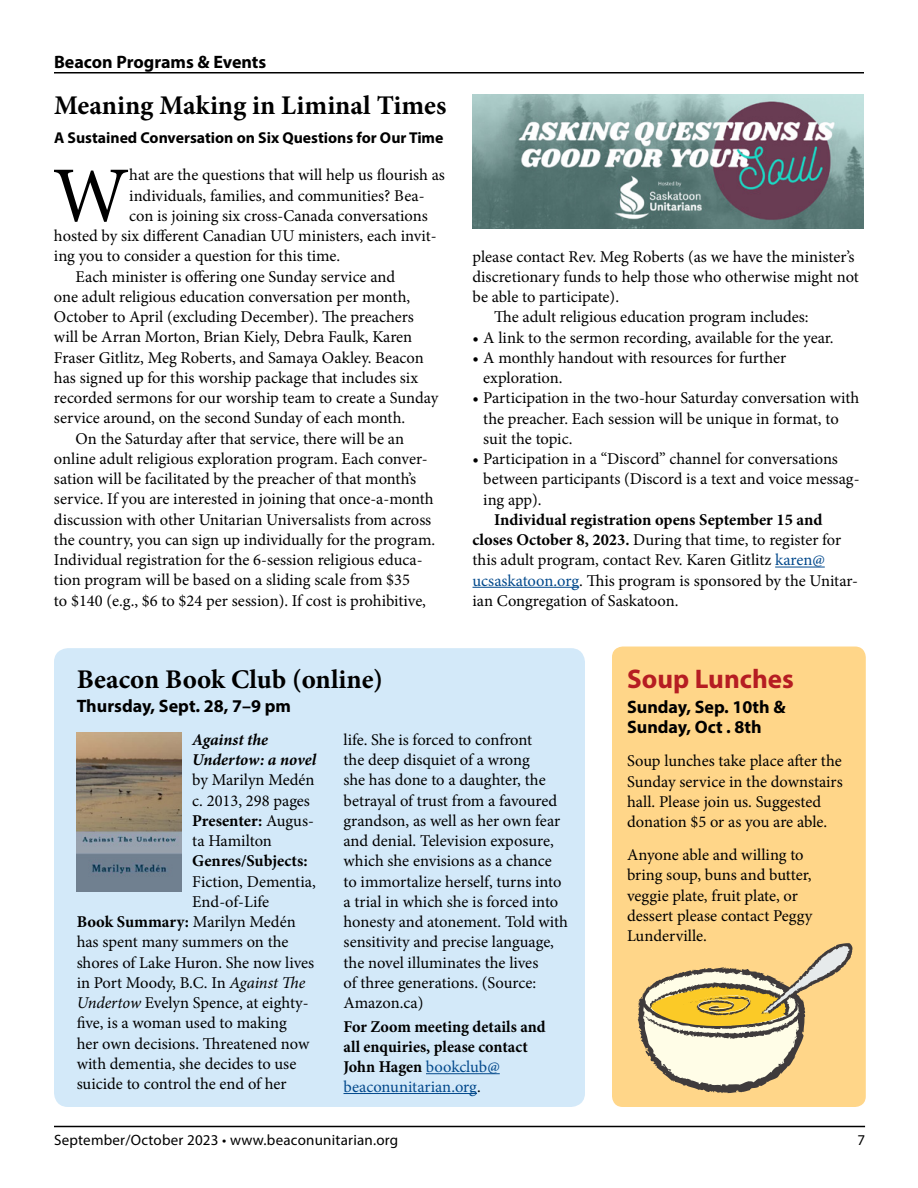
<style>
.page{position:relative;width:918px;height:1188px;background:#fff}
.page>*{position:absolute;margin:0;border:0;box-sizing:border-box;transform-origin:0 0}
.t1{font:78.75px "Minion Pro";color:#000}
.t2{font:700 27px "Minion Pro";color:#000}
.t3{font:700 27px "Myriad Pro";color:#b61d22}
.t4{font:700 18px/20.2px "Myriad Pro";color:#000}
.t5{font:16.5px/20.2px "Minion Pro";color:#000}
.t6{font:700 16.5px/19.8px "Minion Pro";color:#000}
.t7{font:italic 700 16.5px/20.2px "Minion Pro";letter-spacing:-.005em;color:#000}
.t8{font:700 15.75px "Myriad Pro";color:#000}
.t9{font:15px "Myriad Pro";letter-spacing:.015em;color:#000}
.s1{font-weight:700}
.s2{color:#02498c}
.s3{font-weight:400;color:#02498c}
.s4{font-weight:400}
.s5{font-style:italic}
</style>
<div class="page">
<hr style="left:54px;top:1126px;width:811px;height:1px;background:#000">
<hr style="left:54px;top:72px;width:810px;height:2px;background:#000">
<hr style="left:775px;top:567px;width:50px;height:1px;background:#02498c">
<hr style="left:472px;top:587px;width:107px;height:1px;background:#02498c">
<div style="left:54px;top:648px;width:531px;height:459px;background:#d3e9f9;border-radius:14px"></div>
<img style="left:77px;top:733px;width:104px;height:159px">
<hr style="left:426px;top:1073px;width:74px;height:1px;background:#02498c">
<hr style="left:344px;top:1093px;width:133px;height:1px;background:#02498c">
<div style="left:612px;top:647px;width:254px;height:460px;background:#ffd689;border-radius:11px"></div>
<svg style="left:637px;top:943px;width:216px;height:151px"></svg>
<img style="left:472px;top:94px;width:392px;height:134px">
<p class="t4" style="left:54px;top:51px;width:214px">Beacon Programs &amp; Events</p>
<h2 class="t2" style="left:54px;top:86px;width:394px">Meaning Making in Liminal Times</h2>
<p class="t8" style="left:54px;top:128px;width:391px">A Sustained Conversation on Six Questions for Our Time</p>
<h1 class="t1" style="left:53px;top:143px;width:78px">W</h1>
<p class="t5" style="left:129px;top:165px;width:317px">hat are the questions that will help us flourish as</p>
<p class="t5" style="left:129px;top:185px;width:297px">individuals, families, and communities? Bea-</p>
<p class="t5" style="left:129px;top:206px;width:300px">con is joining six cross-Canada conversations</p>
<p class="t5" style="left:54px;top:226px;width:384px">hosted by six different Canadian UU ministers, each invit-</p>
<p class="t5" style="left:54px;top:246px;width:288px">ing you to consider a question for this time.</p>
<p class="t5" style="left:76px;top:266px;width:321px">Each minister is offering one Sunday service and</p>
<p class="t5" style="left:54px;top:287px;width:358px">one adult religious education conversation per month,</p>
<p class="t5" style="left:54px;top:307px;width:361px">October to April (excluding December). The preachers</p>
<p class="t5" style="left:54px;top:327px;width:360px">will be Arran Morton, Brian Kiely, Debra Faulk, Karen</p>
<p class="t5" style="left:54px;top:347px;width:371px">Fraser Gitlitz, Meg Roberts, and Samaya Oakley. Beacon</p>
<p class="t5" style="left:54px;top:368px;width:366px">has signed up for this worship package that includes six</p>
<p class="t5" style="left:54px;top:388px;width:386px">recorded sermons for our worship team to create a Sunday</p>
<p class="t5" style="left:54px;top:408px;width:353px">service around, on the second Sunday of each month.</p>
<p class="t5" style="left:76px;top:428px;width:330px">On the Saturday after that service, there will be an</p>
<p class="t5" style="left:54px;top:449px;width:375px">online adult religious exploration program. Each conver-</p>
<p class="t5" style="left:54px;top:469px;width:364px">sation will be facilitated by the preacher of that month’s</p>
<p class="t5" style="left:54px;top:489px;width:381px">service. If you are interested in joining that once-a-month</p>
<p class="t5" style="left:54px;top:509px;width:379px">discussion with other Unitarian Universalists from across</p>
<p class="t5" style="left:54px;top:530px;width:383px">the country, you can sign up individually for the program.</p>
<p class="t5" style="left:54px;top:550px;width:370px">Individual registration for the 6-session religious educa-</p>
<p class="t5" style="left:54px;top:570px;width:358px">tion program will be based on a sliding scale from $35</p>
<p class="t5" style="left:54px;top:590px;width:374px">to $140 (e.g., $6 to $24 per session). If cost is prohibitive,</p>
<p class="t5" style="left:472px;top:246px;width:384px">please contact Rev. Meg Roberts (as we have the minister’s</p>
<p class="t5" style="left:472px;top:267px;width:388px">discretionary funds to help those who otherwise might not</p>
<p class="t5" style="left:472px;top:287px;width:148px">be able to participate).</p>
<p class="t5" style="left:494px;top:307px;width:316px">The adult religious education program includes:</p>
<p class="t5" style="left:472px;top:327px;width:363px">• A link to the sermon recording, available for the year.</p>
<p class="t5" style="left:483px;top:348px;width:304px;text-indent:-11px">• A monthly handout with resources for further exploration.</p>
<p class="t5" style="left:483px;top:388px;width:378px;text-indent:-11px">• Participation in the two-hour Saturday conversation with the preacher. Each session will be unique in format, to suit the topic.</p>
<p class="t5" style="left:483px;top:449px;width:378px;text-indent:-11px">• Participation in a “Discord” channel for conversations between participants (Discord is a text and voice messag&shy;ing app).</p>
<p class="t5" style="left:473px;top:510px;width:387px;text-indent:22px"><span class="s1">Individual registration opens September 15 and closes October 8, 2023.</span> During that time, to register for this adult program, contact Rev. Karen Gitlitz <span class="s2">karen@ ucsaskatoon.org</span>. This program is sponsored by the Unitar&shy;ian Congregation of Saskatoon.</p>
<h2 class="t2" style="left:77px;top:660px;width:308px">Beacon Book Club (online)</h2>
<p class="t4" style="left:77px;top:695px;width:216px">Thursday, Sept. 28, 7–9 pm</p>
<p class="t5" style="left:344px;top:730px;width:226px">life. She is forced to confront<br>the deep disquiet of a wrong<br>she has done to a daughter, the betrayal of trust from a favoured grandson, as well as her own fear and denial. Television exposure, which she envisions as a chance to immortalize herself, turns into a trial in which she is forced into honesty and atonement. Told with sensitivity and precise language, the novel illuminates the lives<br>of three generations. (Source:<br>Amazon.ca)</p>
<p class="t6" style="left:344px;top:1017px;width:204px">For Zoom meeting details and all enquiries, please contact<br>John Hagen <span class="s3">bookclub@ beaconunitarian.org</span><span class="s4">.</span></p>
<p class="t7" style="left:192px;top:729px;width:125px">Against the<br>Undertow: a novel</p>
<p class="t5" style="left:192px;top:770px;width:124px">by Marilyn Medén c. 2013, 298 pages<br><span class="s1">Presenter:</span> Augus&shy;ta Hamilton</p>
<p class="t6" style="left:192px;top:851px;width:117px">Genres/Subjects:</p>
<p class="t5" style="left:192px;top:871px;width:125px">Fiction, Dementia,</p>
<p class="t5" style="left:192px;top:892px;width:79px">End-of-Life</p>
<p class="t6" style="left:77px;top:912px;width:221px">Book Summary: <span class="s4">Marilyn Medén</span></p>
<p class="t5" style="left:77px;top:932px;width:213px">has spent many summers on the</p>
<p class="t5" style="left:77px;top:952px;width:239px">shores of Lake Huron. She now lives</p>
<p class="t5" style="left:77px;top:973px;width:230px">in Port Moody, B.C. In <span class="s5">Against The</span></p>
<p class="t5" style="left:77px;top:993px;width:233px"><span class="s5">Undertow</span> Evelyn Spence, at eighty-</p>
<p class="t5" style="left:77px;top:1013px;width:212px">five, is a woman used to making</p>
<p class="t5" style="left:77px;top:1033px;width:234px">her own decisions. Threatened now</p>
<p class="t5" style="left:77px;top:1054px;width:221px">with dementia, she decides to use</p>
<p class="t5" style="left:77px;top:1074px;width:212px">suicide to control the end of her</p>
<h2 class="t3" style="left:627px;top:662px;width:168px">Soup Lunches</h2>
<p class="t4" style="left:627px;top:696px;width:160px">Sunday, Sep. 10th &amp;<br>Sunday, Oct . 8th</p>
<p class="t5" style="left:627px;top:751px;width:217px">Soup lunches take place after the<br>Sunday service in the downstairs hall. Please join us. Suggested donation $5 or as you are able.</p>
<p class="t5" style="left:627px;top:845px;width:187px">Anyone able and willing to bring soup, buns and butter, veggie plate, fruit plate, or dessert please contact Peggy<br>Lunderville.</p>
<p class="t9" style="left:54px;top:1131px;width:346px">September/October 2023 • www.beaconunitarian.org</p>
<p class="t9" style="left:857px;top:1131px;width:9px">7</p>
</div>
